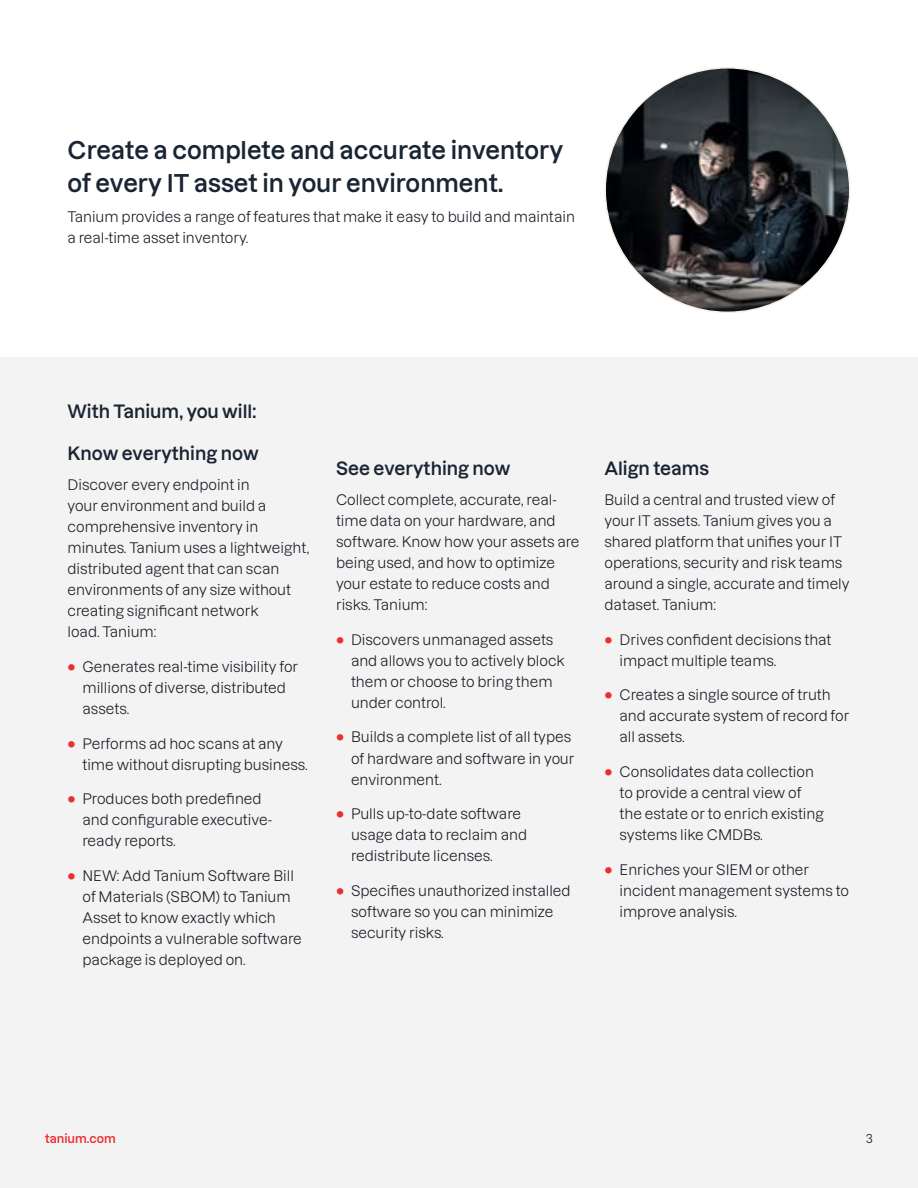
<style>
.page{position:relative;width:918px;height:1188px;background:#fff}
.page>*{position:absolute;margin:0;border:0;box-sizing:border-box;transform-origin:0 0}
.t1{font:600 24px/33px "Dazzed";color:#1a2533}
.t2{font:600 18px "Dazzed";color:#1a2533}
.t3{font:14.25px/21px "Dazzed";color:#121820}
.t4{font:600 12px "Dazzed";color:#ec2e30}
.t5{font:12px "Dazzed";color:#121820}
.s1{font-weight:800;color:#ec2e30}
</style>
<div class="page">
<div style="left:0;top:357px;width:918px;height:831px;background:#f3f3f3"></div>
<img style="left:605px;top:68px;width:245px;height:244px;border-radius:122px">
<h1 class="t1" style="left:68px;top:131px;width:497px">Create a complete and accurate inventory of every IT asset in your environment.</h1>
<p class="t3" style="left:68px;top:205px;width:509px">Tanium provides a range of features that make it easy to build and maintain a real-time asset inventory.</p>
<p class="t2" style="left:68px;top:397px;width:190px">With Tanium, you will:</p>
<p class="t2" style="left:68px;top:439px;width:193px">Know everything now</p>
<p class="t3" style="left:68px;top:473px;width:243px">Discover every endpoint in<br>your environment and build a comprehensive inventory in minutes. Tanium uses a lightweight, distributed agent that can scan environments of any size without creating significant network<br>load. Tanium:</p>
<p class="t3" style="left:83px;top:654px;width:217px;text-indent:-15px"><span class="s1">•</span> Generates real-time visibility for millions of diverse, distributed assets.</p>
<p class="t3" style="left:83px;top:731px;width:227px;text-indent:-15px"><span class="s1">•</span> Performs ad hoc scans at any time without disrupting business.</p>
<p class="t3" style="left:83px;top:787px;width:191px;text-indent:-15px"><span class="s1">•</span> Produces both predefined and configurable executive&shy;ready reports.</p>
<p class="t3" style="left:83px;top:863px;width:221px;text-indent:-15px"><span class="s1">•</span> NEW: Add Tanium Software Bill of Materials (SBOM) to Tanium<br>Asset to know exactly which endpoints a vulnerable software package is deployed on.</p>
<p class="t2" style="left:336px;top:454px;width:176px">See everything now</p>
<p class="t3" style="left:336px;top:488px;width:245px">Collect complete, accurate, real&shy;time data on your hardware, and software. Know how your assets are being used, and how to optimize your estate to reduce costs and risks. Tanium:</p>
<p class="t3" style="left:351px;top:627px;width:215px;text-indent:-15px"><span class="s1">•</span> Discovers unmanaged assets and allows you to actively block them or choose to bring them under control.</p>
<p class="t3" style="left:351px;top:725px;width:225px;text-indent:-15px"><span class="s1">•</span> Builds a complete list of all types of hardware and software in your environment.</p>
<p class="t3" style="left:351px;top:802px;width:178px;text-indent:-15px"><span class="s1">•</span> Pulls up-to-date software usage data to reclaim and redistribute licenses.</p>
<p class="t3" style="left:351px;top:878px;width:221px;text-indent:-15px"><span class="s1">•</span> Specifies unauthorized installed software so you can minimize security risks.</p>
<p class="t2" style="left:605px;top:454px;width:106px">Align teams</p>
<p class="t3" style="left:604px;top:488px;width:247px">Build a central and trusted view of your IT assets. Tanium gives you a shared platform that unifies your IT operations, security and risk teams around a single, accurate and timely dataset. Tanium:</p>
<p class="t3" style="left:620px;top:627px;width:214px;text-indent:-15px"><span class="s1">•</span> Drives confident decisions that impact multiple teams.</p>
<p class="t3" style="left:620px;top:683px;width:232px;text-indent:-15px"><span class="s1">•</span> Creates a single source of truth and accurate system of record for all assets.</p>
<p class="t3" style="left:620px;top:759px;width:206px;text-indent:-15px"><span class="s1">•</span> Consolidates data collection to provide a central view of the estate or to enrich existing systems like CMDBs.</p>
<p class="t3" style="left:620px;top:857px;width:231px;text-indent:-15px"><span class="s1">•</span> Enriches your SIEM or other incident management systems to improve analysis.</p>
<p class="t4" style="left:45px;top:1129px;width:72px">tanium.com</p>
<p class="t5" style="left:866px;top:1129px;width:9px">3</p>
</div>
